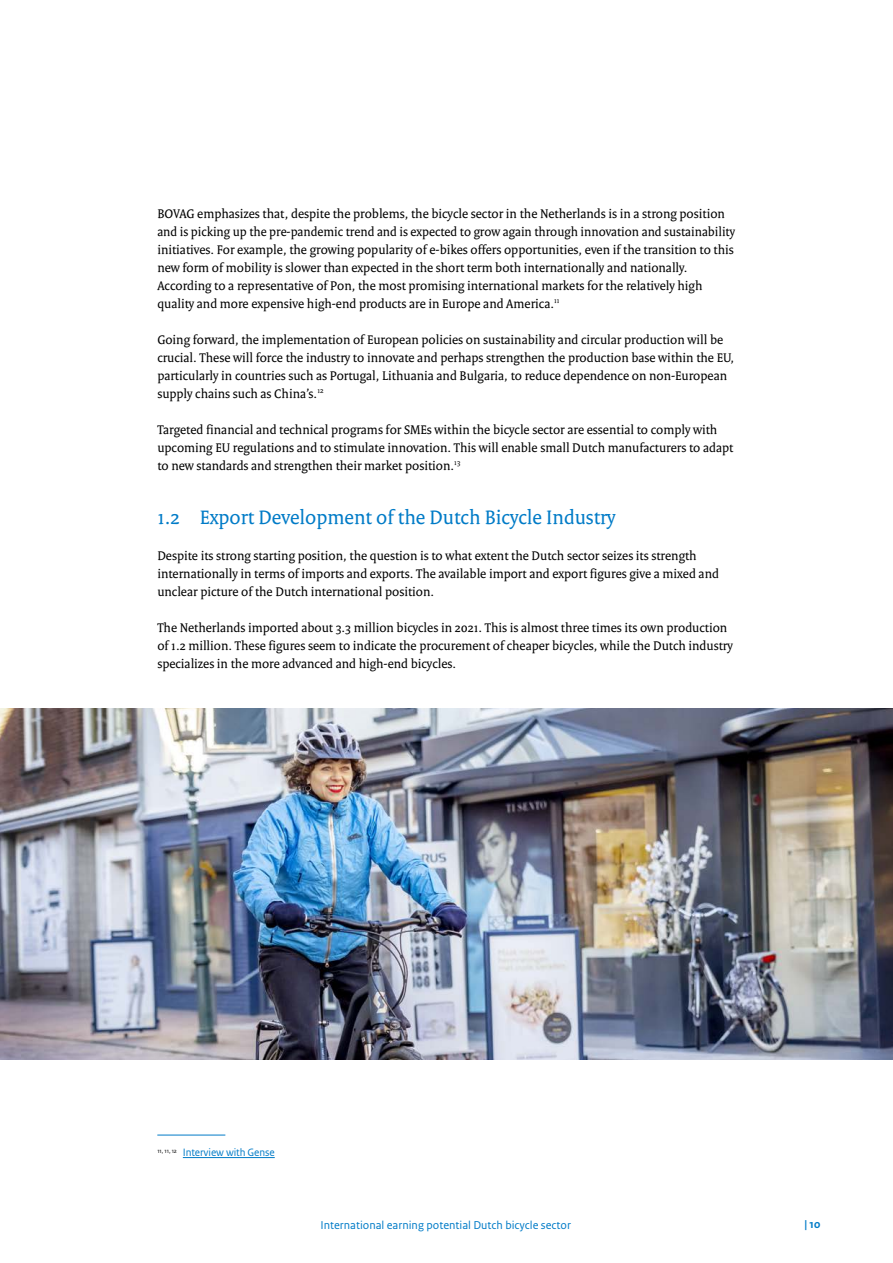
<style>
.page{position:relative;width:893px;height:1263px;background:#fff}
.page>*{position:absolute;margin:0;border:0;box-sizing:border-box;transform-origin:0 0}
.H3_RO_Paragraafkop{font:21px "Rijksoverheid Serif";color:#007bc7}
.P_RO_Broodtekst{font:13.5px/18px "Rijksoverheid Serif";color:#000}
.t1{font:12px "Rijksoverheid Sans Text";color:#007bc7}
.t2{font:700 12px "Rijksoverheid Sans Text";color:#007bc7}
.RO_Voetnoot{font:11.25px "Rijksoverheid Sans Text Regular 2";letter-spacing:-.01em;color:#007bc7}
</style>
<div class="page">
<hr style="left:157px;top:1135px;width:68px;height:1px;background:#007bc7">
<hr style="left:183px;top:1157px;width:92px;height:1px;background:#007bc7">
<img style="left:0;top:708px;width:893px;height:352px">
<p class="P_RO_Broodtekst" style="left:157px;top:204px;width:579px">BOVAG emphasizes that, despite the problems, the bicycle sector in the Netherlands is in a strong position and is picking up the pre-pandemic trend and is expected to grow again through innovation and sustainability initiatives. For example, the growing popularity of e-bikes offers opportunities, even if the transition to this new form of mobility is slower than expected in the short term both internationally and nationally.<br>According to a representative of Pon, the most promising international markets for the relatively high quality and more expensive high-end products are in Europe and America.<sup>11</sup></p>
<p class="P_RO_Broodtekst" style="left:157px;top:330px;width:578px">Going forward, the implementation of European policies on sustainability and circular production will be crucial. These will force the industry to innovate and perhaps strengthen the production base within the EU, particularly in countries such as Portugal, Lithuania and Bulgaria, to reduce dependence on non-European supply chains such as China’s.<sup>12</sup></p>
<p class="P_RO_Broodtekst" style="left:157px;top:420px;width:577px">Targeted financial and technical programs for SMEs within the bicycle sector are essential to comply with upcoming EU regulations and to stimulate innovation. This will enable small Dutch manufacturers to adapt to new standards and strengthen their market position.<sup>13</sup></p>
<h3 class="H3_RO_Paragraafkop" style="left:157px;top:505px;width:460px">1.2 Export Development of the Dutch Bicycle Industry</h3>
<p class="P_RO_Broodtekst" style="left:157px;top:546px;width:563px">Despite its strong starting position, the question is to what extent the Dutch sector seizes its strength internationally in terms of imports and exports. The available import and export figures give a mixed and unclear picture of the Dutch international position.</p>
<p class="P_RO_Broodtekst" style="left:157px;top:618px;width:577px">The Netherlands imported about 3.3 million bicycles in 2021. This is almost three times its own production of 1.2 million. These figures seem to indicate the procurement of cheaper bicycles, while the Dutch industry specializes in the more advanced and high-end bicycles.</p>
<p class="RO_Voetnoot" style="left:157px;top:1146px;width:119px"><sup>11,</sup> <sup>11,</sup> <sup>12</sup> Interview with Gense</p>
<p class="t1" style="left:320px;top:1218px;width:252px">International earning potential Dutch bicycle sector</p>
<p class="t2" style="left:804px;top:1217px;width:18px">| 10</p>
</div>
